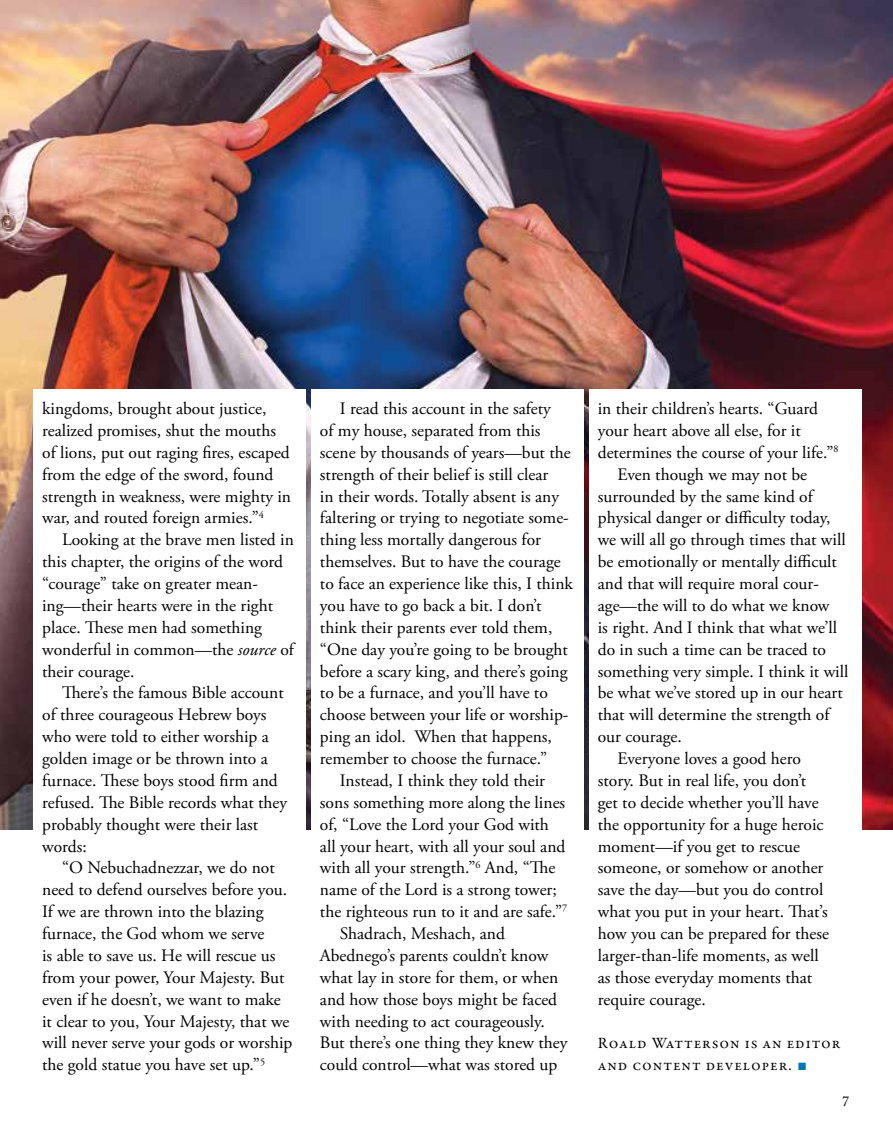
<style>
.page{position:relative;width:893px;height:1141px;background:#fff}
.page>*{position:absolute;margin:0;border:0;box-sizing:border-box;transform-origin:0 0}
.t1{font:17.5px/21.9px "Adobe Garamond Pro";color:#000}
.t2{font:15.75px/21.9px "Garamond Premr Pro";letter-spacing:.06em;color:#000}
.t3{font:14px "Adobe Caslon Pro";color:#000}
.s1{font-style:italic}
.s2{font-family:"Arial";color:#0076b7}
</style>
<div class="page">
<img style="left:0;top:0;width:893px;height:829px">
<div style="left:33px;top:389px;width:273px;height:463px;background:#fff"></div>
<div style="left:311px;top:389px;width:273px;height:463px;background:#fff"></div>
<div style="left:589px;top:389px;width:273px;height:463px;background:#fff"></div>
<p class="t1" style="left:42px;top:398px;width:250px">kingdoms, brought about justice, realized promises, shut the mouths of lions, put out raging fires, escaped from the edge of the sword, found strength in weakness, were mighty in war, and routed foreign armies.”<sup>4</sup></p>
<p class="t1" style="left:42px;top:529px;width:253px;text-indent:20px">Looking at the brave men listed in this chapter, the origins of the word “courage” take on greater mean&shy;ing—their hearts were in the right place. These men had something wonderful in common—the <span class="s1">source</span> of their courage.</p>
<p class="t1" style="left:42px;top:683px;width:246px;text-indent:20px">There’s the famous Bible account of three courageous Hebrew boys who were told to either worship a golden image or be thrown into a furnace. These boys stood firm and refused. The Bible records what they probably thought were their last words:</p>
<p class="t1" style="left:42px;top:858px;width:252px;text-indent:20px">“O Nebuchadnezzar, we do not need to defend ourselves before you.<br>If we are thrown into the blazing furnace, the God whom we serve<br>is able to save us. He will rescue us from your power, Your Majesty. But even if he doesn’t, we want to make it clear to you, Your Majesty, that we will never serve your gods or worship the gold statue you have set up.”<sup>5</sup></p>
<p class="t1" style="left:340px;top:398px;width:213px">I read this account in the safety</p>
<p class="t1" style="left:320px;top:420px;width:222px">of my house, separated from this</p>
<p class="t1" style="left:320px;top:442px;width:252px">scene by thousands of years—but the</p>
<p class="t1" style="left:320px;top:464px;width:230px">strength of their belief is still clear</p>
<p class="t1" style="left:320px;top:486px;width:241px">in their words. Totally absent is any</p>
<p class="t1" style="left:320px;top:508px;width:250px">faltering or trying to negotiate some-</p>
<p class="t1" style="left:320px;top:529px;width:223px">thing less mortally dangerous for</p>
<p class="t1" style="left:320px;top:551px;width:242px">themselves. But to have the courage</p>
<p class="t1" style="left:320px;top:573px;width:254px">to face an experience like this, I think</p>
<p class="t1" style="left:320px;top:595px;width:223px">you have to go back a bit. I don’t</p>
<p class="t1" style="left:320px;top:617px;width:234px">think their parents ever told them,</p>
<p class="t1" style="left:320px;top:639px;width:249px">“One day you’re going to be brought</p>
<p class="t1" style="left:320px;top:661px;width:249px">before a scary king, and there’s going</p>
<p class="t1" style="left:320px;top:683px;width:229px">to be a furnace, and you’ll have to</p>
<p class="t1" style="left:320px;top:704px;width:250px">choose between your life or worship-</p>
<p class="t1" style="left:320px;top:726px;width:233px">ping an idol. When that happens,</p>
<p class="t1" style="left:320px;top:748px;width:229px">remember to choose the furnace.”</p>
<p class="t1" style="left:340px;top:770px;width:207px">Instead, I think they told their</p>
<p class="t1" style="left:320px;top:792px;width:247px">sons something more along the lines</p>
<p class="t1" style="left:320px;top:814px;width:230px">of, “Love the Lord your God with</p>
<p class="t1" style="left:320px;top:836px;width:247px">all your heart, with all your soul and</p>
<p class="t1" style="left:320px;top:858px;width:237px">with all your strength.”<sup>6</sup> And, “The</p>
<p class="t1" style="left:320px;top:879px;width:238px">name of the Lord is a strong tower;</p>
<p class="t1" style="left:320px;top:901px;width:249px">the righteous run to it and are safe.”<sup>7</sup></p>
<p class="t1" style="left:340px;top:923px;width:167px">Shadrach, Meshach, and</p>
<p class="t1" style="left:320px;top:945px;width:230px">Abednego’s parents couldn’t know</p>
<p class="t1" style="left:320px;top:967px;width:240px">what lay in store for them, or when</p>
<p class="t1" style="left:320px;top:989px;width:239px">and how those boys might be faced</p>
<p class="t1" style="left:320px;top:1011px;width:226px">with needing to act courageously.</p>
<p class="t1" style="left:320px;top:1033px;width:249px">But there’s one thing they knew they</p>
<p class="t1" style="left:320px;top:1054px;width:239px">could control—what was stored up</p>
<p class="t1" style="left:598px;top:398px;width:222px">in their children’s hearts. “Guard</p>
<p class="t1" style="left:598px;top:420px;width:205px">your heart above all else, for it</p>
<p class="t1" style="left:598px;top:442px;width:242px">determines the course of your life.”<sup>8</sup></p>
<p class="t1" style="left:618px;top:464px;width:191px">Even though we may not be</p>
<p class="t1" style="left:598px;top:486px;width:217px">surrounded by the same kind of</p>
<p class="t1" style="left:598px;top:508px;width:234px">physical danger or difficulty today,</p>
<p class="t1" style="left:598px;top:529px;width:249px">we will all go through times that will</p>
<p class="t1" style="left:598px;top:551px;width:241px">be emotionally or mentally difficult</p>
<p class="t1" style="left:598px;top:573px;width:223px">and that will require moral cour-</p>
<p class="t1" style="left:598px;top:595px;width:233px">age—the will to do what we know</p>
<p class="t1" style="left:598px;top:617px;width:241px">is right. And I think that what we’ll</p>
<p class="t1" style="left:598px;top:639px;width:230px">do in such a time can be traced to</p>
<p class="t1" style="left:598px;top:661px;width:252px">something very simple. I think it will</p>
<p class="t1" style="left:598px;top:683px;width:246px">be what we’ve stored up in our heart</p>
<p class="t1" style="left:598px;top:704px;width:233px">that will determine the strength of</p>
<p class="t1" style="left:598px;top:726px;width:86px">our courage.</p>
<p class="t1" style="left:618px;top:748px;width:185px">Everyone loves a good hero</p>
<p class="t1" style="left:598px;top:770px;width:210px">story. But in real life, you don’t</p>
<p class="t1" style="left:598px;top:792px;width:222px">get to decide whether you’ll have</p>
<p class="t1" style="left:598px;top:814px;width:227px">the opportunity for a huge heroic</p>
<p class="t1" style="left:598px;top:836px;width:204px">moment—if you get to rescue</p>
<p class="t1" style="left:598px;top:858px;width:227px">someone, or somehow or another</p>
<p class="t1" style="left:598px;top:879px;width:227px">save the day—but you do control</p>
<p class="t1" style="left:598px;top:901px;width:231px">what you put in your heart. That’s</p>
<p class="t1" style="left:598px;top:923px;width:233px">how you can be prepared for these</p>
<p class="t1" style="left:598px;top:945px;width:222px">larger-than-life moments, as well</p>
<p class="t1" style="left:598px;top:967px;width:216px">as those everyday moments that</p>
<p class="t1" style="left:598px;top:989px;width:110px">require courage.</p>
<p class="t2" style="left:598px;top:1033px;width:244px">Roald Watterson is an editor and content developer. <span class="s2">■</span></p>
<p class="t3" style="left:842px;top:1093px;width:8px">7</p>
</div>
